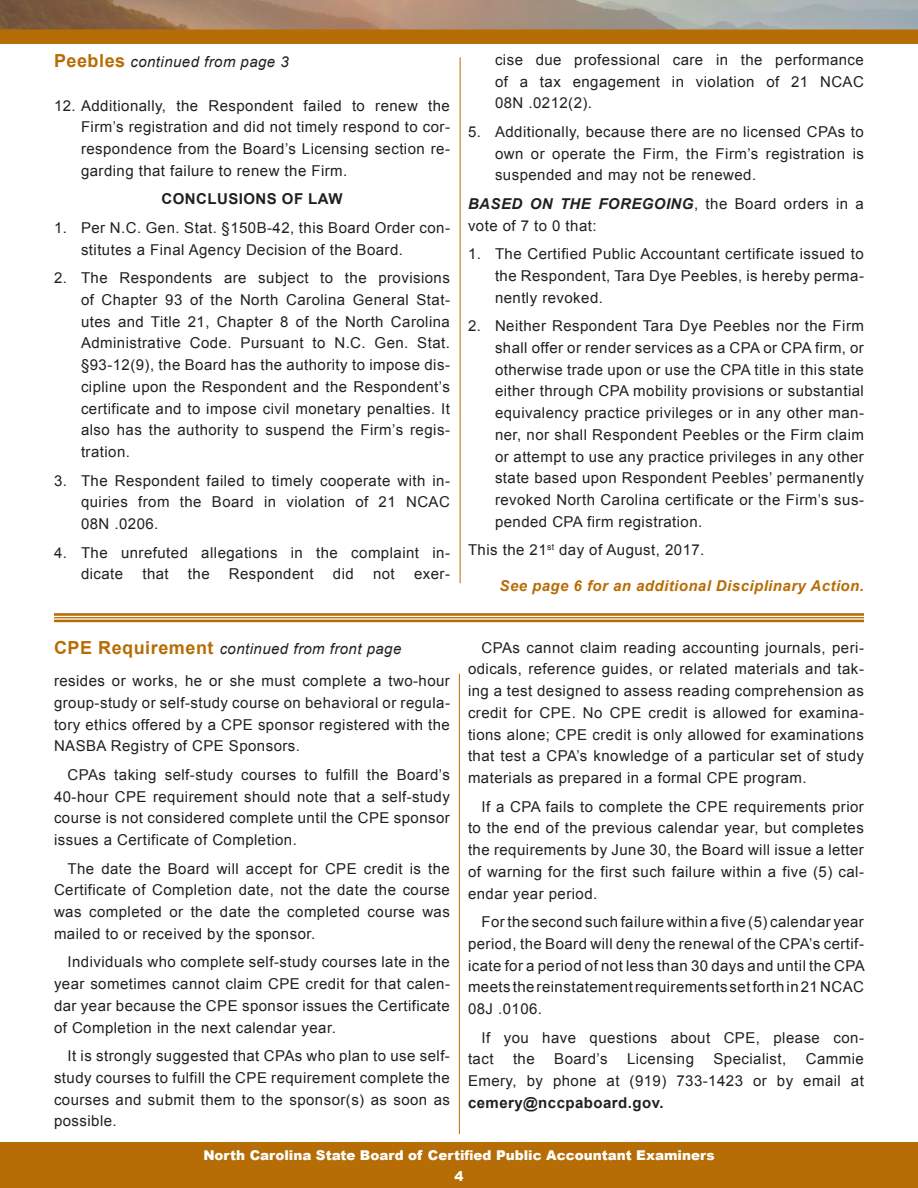
<style>
.page{position:relative;width:918px;height:1188px;background:#fff}
.page>*{position:absolute;margin:0;border:0;box-sizing:border-box;transform-origin:0 0}
.Body_Style_for_Artic{font:15px/21.8px "Arial";letter-spacing:.03em;color:#231f20;text-align:justify}
.Body_Style_for_Artic-2{font:italic 15px "Arial";letter-spacing:.03em;color:#231f20}
.Body_Style_for_Artic-3{font:italic 700 15px "Arial";letter-spacing:.03em;color:#b76d06}
.Body_Style_for_Artic-4{font:700 15px "Arial";letter-spacing:.03em;color:#231f20}
.t1{font:900 13.5px/21px "Arial";color:#fff;text-align:center}
.s1{font-weight:700;font-style:normal;font-size:18px;color:#b76d06}
.s2{font-weight:700;font-style:italic}
.s3{font-weight:700}
</style>
<div class="page">
<img style="left:0;top:0;width:918px;height:29px">
<svg style="left:0;top:29px;width:918px;height:15px;background:#b66e0a"></svg>
<div style="left:0;top:1143px;width:918px;height:45px;background:#b76d06"></div>
<hr style="left:54px;top:613px;width:810px;height:3px;background:#b76d06">
<hr style="left:54px;top:617px;width:810px;height:1px;background:#b76d06">
<hr style="left:54px;top:620px;width:810px;height:2px;background:#b76d06">
<hr style="left:460px;top:57px;width:1px;height:526px;background:#b76d06">
<hr style="left:459px;top:674px;width:1px;height:460px;background:#b76d06">
<p class="Body_Style_for_Artic-2" style="left:54px;top:52px;width:236px"><span class="s1">Peebles</span> continued from page 3</p>
<p class="Body_Style_for_Artic" style="left:81px;top:95px;width:370px;text-indent:-27px">12. Additionally, the Respondent failed to renew the Firm’s registration and did not timely respond to cor&shy;respondence from the Board’s Licensing section re&shy;garding that failure to renew the Firm.</p>
<p class="Body_Style_for_Artic-4" style="left:162px;top:189px;width:182px">CONCLUSIONS OF LAW</p>
<p class="Body_Style_for_Artic" style="left:81px;top:217px;width:370px;text-indent:-27px">1. Per N.C. Gen. Stat. §150B-42, this Board Order con&shy;stitutes a Final Agency Decision of the Board.</p>
<p class="Body_Style_for_Artic" style="left:81px;top:267px;width:370px;text-indent:-27px">2. The Respondents are subject to the provisions of Chapter 93 of the North Carolina General Stat&shy;utes and Title 21, Chapter 8 of the North Carolina Administrative Code. Pursuant to N.C. Gen. Stat. §93-12(9), the Board has the authority to impose dis&shy;cipline upon the Respondent and the Respondent’s certificate and to impose civil monetary penalties. It also has the authority to suspend the Firm’s regis&shy;tration.</p>
<p class="Body_Style_for_Artic" style="left:81px;top:470px;width:370px;text-indent:-27px">3. The Respondent failed to timely cooperate with in&shy;quiries from the Board in violation of 21 NCAC 08N .0206.</p>
<p class="Body_Style_for_Artic" style="left:81px;top:542px;width:370px;text-indent:-27px">4. The unrefuted allegations in the complaint in&shy;dicate</p>
<p class="Body_Style_for_Artic" style="left:142px;top:563px;width:28px">that</p>
<p class="Body_Style_for_Artic" style="left:188px;top:563px;width:23px">the</p>
<p class="Body_Style_for_Artic" style="left:229px;top:563px;width:86px">Respondent</p>
<p class="Body_Style_for_Artic" style="left:333px;top:563px;width:22px">did</p>
<p class="Body_Style_for_Artic" style="left:373px;top:563px;width:23px">not</p>
<p class="Body_Style_for_Artic" style="left:414px;top:563px;width:37px">exer-</p>
<p class="Body_Style_for_Artic" style="left:495px;top:49px;width:370px">cise due professional care in the performance of a tax engagement in violation of 21 NCAC 08N .0212(2).</p>
<p class="Body_Style_for_Artic" style="left:495px;top:121px;width:370px;text-indent:-27px">5. Additionally, because there are no licensed CPAs to own or operate the Firm, the Firm’s registration is suspended and may not be renewed.</p>
<p class="Body_Style_for_Artic" style="left:468px;top:193px;width:397px"><span class="s2">BASED ON THE FOREGOING</span>, the Board orders in a vote of 7 to 0 that:</p>
<p class="Body_Style_for_Artic" style="left:495px;top:243px;width:370px;text-indent:-27px">1. The Certified Public Accountant certificate issued to the Respondent, Tara Dye Peebles, is hereby perma&shy;nently revoked.</p>
<p class="Body_Style_for_Artic" style="left:495px;top:315px;width:370px;text-indent:-27px">2. Neither Respondent Tara Dye Peebles nor the Firm shall offer or render services as a CPA or CPA firm, or otherwise trade upon or use the CPA title in this state either through CPA mobility provisions or substantial equivalency practice privileges or in any other man&shy;ner, nor shall Respondent Peebles or the Firm claim or attempt to use any practice privileges in any other state based upon Respondent Peebles’ permanently revoked North Carolina certificate or the Firm’s sus&shy;pended CPA firm registration.</p>
<p class="Body_Style_for_Artic" style="left:468px;top:539px;width:238px">This the 21<sup>st</sup> day of August, 2017.</p>
<p class="Body_Style_for_Artic-3" style="left:500px;top:576px;width:366px">See page 6 for an additional Disciplinary Action.</p>
<p class="Body_Style_for_Artic-2" style="left:54px;top:639px;width:349px"><span class="s1">CPE Requirement</span> continued from front page</p>
<p class="Body_Style_for_Artic" style="left:54px;top:670px;width:397px">resides or works, he or she must complete a two-hour group-study or self-study course on behavioral or regula&shy;tory ethics offered by a CPE sponsor registered with the NASBA Registry of CPE Sponsors.</p>
<p class="Body_Style_for_Artic" style="left:54px;top:764px;width:397px;text-indent:14px">CPAs taking self-study courses to fulfill the Board’s 40-hour CPE requirement should note that a self-study course is not considered complete until the CPE sponsor issues a Certificate of Completion.</p>
<p class="Body_Style_for_Artic" style="left:54px;top:858px;width:397px;text-indent:14px">The date the Board will accept for CPE credit is the Certificate of Completion date, not the date the course was completed or the date the completed course was mailed to or received by the sponsor.</p>
<p class="Body_Style_for_Artic" style="left:54px;top:951px;width:397px;text-indent:14px">Individuals who complete self-study courses late in the year sometimes cannot claim CPE credit for that calen&shy;dar year because the CPE sponsor issues the Certificate of Completion in the next calendar year.</p>
<p class="Body_Style_for_Artic" style="left:54px;top:1045px;width:397px;text-indent:14px">It is strongly suggested that CPAs who plan to use self&shy;study courses to fulfill the CPE requirement complete the courses and submit them to the sponsor(s) as soon as possible.</p>
<p class="Body_Style_for_Artic" style="left:468px;top:637px;width:397px;text-indent:14px">CPAs cannot claim reading accounting journals, peri&shy;odicals, reference guides, or related materials and tak&shy;ing a test designed to assess reading comprehension as credit for CPE. No CPE credit is allowed for examina&shy;tions alone; CPE credit is only allowed for examinations that test a CPA’s knowledge of a particular set of study materials as prepared in a formal CPE program.</p>
<p class="Body_Style_for_Artic" style="left:468px;top:796px;width:397px;text-indent:14px">If a CPA fails to complete the CPE requirements prior to the end of the previous calendar year, but completes the requirements by June 30, the Board will issue a letter of warning for the first such failure within a five (5) cal&shy;endar year period.</p>
<p class="Body_Style_for_Artic" style="left:468px;top:911px;width:398px;text-indent:14px">For the second such failure within a five (5) calendar year period, the Board will deny the renewal of the CPA’s certif&shy;icate for a period of not less than 30 days and until the CPA meets the reinstatement requirements set forth in 21 NCAC 08J .0106.</p>
<p class="Body_Style_for_Artic" style="left:468px;top:1027px;width:397px;text-indent:14px">If you have questions about CPE, please con&shy;tact</p>
<p class="Body_Style_for_Artic" style="left:468px;top:1048px;width:397px;text-indent:338px">Cammie Emery, by phone at (919) 733-1423 or by email at <span class="s3">cemery@nccpaboard.gov.</span></p>
<p class="Body_Style_for_Artic" style="left:513px;top:1048px;width:23px">the</p>
<p class="Body_Style_for_Artic" style="left:554px;top:1048px;width:55px">Board’s</p>
<p class="Body_Style_for_Artic" style="left:627px;top:1048px;width:68px">Licensing</p>
<p class="Body_Style_for_Artic" style="left:714px;top:1048px;width:74px">Specialist,</p>
<p class="t1" style="left:203px;top:1144px;width:513px">North Carolina State Board of Certified Public Accountant Examiners<br>4</p>
</div>
